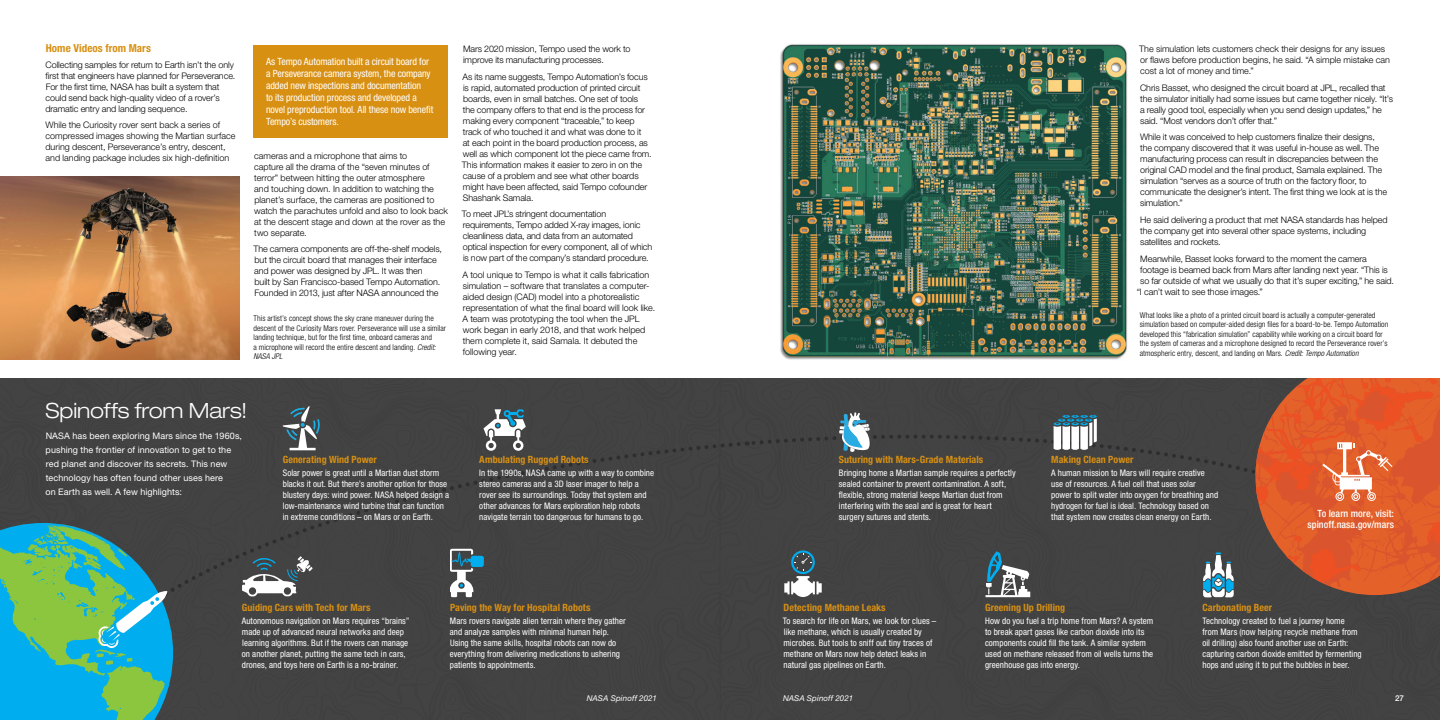
<style>
.page{position:relative;width:1440px;height:720px;background:#fff}
.page>*{position:absolute;margin:0;border:0;box-sizing:border-box;transform-origin:0 0}
.Infographic_Text{font:300 expanded 21px "Helvetica Neue LT Std";color:#fff}
.gold_subhead{font:700 condensed 11px "Helvetica Neue LT Std";letter-spacing:.005em;color:#d89013}
.blurb_box_reverse{font:condensed 10px/12px "Helvetica Neue LT Std";letter-spacing:-.01em;color:#fff}
.Infographic_Titles{font:700 condensed 10px "Helvetica Neue LT Std";letter-spacing:.005em;color:#d89013}
.Infographic_Text-2{font:500 condensed 10px "Helvetica Neue LT Std";letter-spacing:.005em;color:#fff}
.Body_text_2{font:300 9px/11px "Helvetica Neue LT Std";letter-spacing:-.01em;color:#000}
.Infographic_Text-3{font:condensed 9px/11px "Helvetica Neue LT Std";letter-spacing:.005em;color:#fff}
.Infographic_Text-4{font:9px/14px "Helvetica Neue LT Std";letter-spacing:.01em;color:#fff}
.Captions{font:300 condensed 8px/9.5px "Helvetica Neue LT Std";letter-spacing:.01em;color:#000}
.t1{font:italic 8px "Helvetica Neue LT Std";letter-spacing:.01em;color:#fff}
.Captions-2{font:italic 300 condensed 8px "Helvetica Neue LT Std";letter-spacing:.01em;color:#000}
.t2{font:500 8px "Helvetica Neue LT Std";color:#fff}
.s1{font-style:italic}
</style>
<div class="page">
<div style="left:254px;top:46px;width:194px;height:92px;background:#d89013"></div>
<img style="left:0;top:177px;width:240px;height:183px">
<img style="left:780px;top:44px;width:348px;height:316px">
<svg style="left:0;top:378px;width:1440px;height:342px;background:#4f4d49"></svg>
<p class="gold_subhead" style="left:46px;top:42px;width:107px">Home Videos from Mars</p>
<p class="Body_text_2" style="left:45px;top:59px;width:191px">Collecting samples for return to Earth isn’t the only first that engineers have planned for Perseverance.<br>For the first time, NASA has built a system that could send back high-quality video of a rover’s dramatic entry and landing sequence.</p>
<p class="Body_text_2" style="left:45px;top:120px;width:191px">While the Curiosity rover sent back a series of compressed images showing the Martian surface during descent, Perseverance’s entry, descent, and landing package includes six high-definition</p>
<p class="blurb_box_reverse" style="left:266px;top:55px;width:169px">As Tempo Automation built a circuit board for a Perseverance camera system, the company added new inspections and documentation<br>to its production process and developed a novel preproduction tool. All these now benefit Tempo’s customers.</p>
<p class="Body_text_2" style="left:254px;top:150px;width:195px">cameras and a microphone that aims to<br>capture all the drama of the “seven minutes of terror” between hitting the outer atmosphere<br>and touching down. In addition to watching the planet’s surface, the cameras are positioned to watch the parachutes unfold and also to look back at the descent stage and down at the rover as the two separate.</p>
<p class="Body_text_2" style="left:253px;top:244px;width:190px">The camera components are off-the-shelf models, but the circuit board that manages their interface and power was designed by JPL. It was then<br>built by San Francisco-based Tempo Automation.<br>Founded in 2013, just after NASA announced the</p>
<p class="Captions" style="left:254px;top:314px;width:194px">This artist’s concept shows the sky crane maneuver during the descent of the Curiosity Mars rover. Perseverance will use a similar landing technique, but for the first time, onboard cameras and<br>a microphone will record the entire descent and landing. <span class="s1">Credit:</span></p>
<p class="Captions-2" style="left:254px;top:352px;width:31px">NASA JPL</p>
<p class="Body_text_2" style="left:463px;top:43px;width:169px">Mars 2020 mission, Tempo used the work to improve its manufacturing processes.</p>
<p class="Body_text_2" style="left:462px;top:71px;width:191px">As its name suggests, Tempo Automation’s focus is rapid, automated production of printed circuit boards, even in small batches. One set of tools<br>the company offers to that end is the process for making every component “traceable,” to keep track of who touched it and what was done to it<br>at each point in the board production process, as well as which component lot the piece came from.<br>This information makes it easier to zero in on the cause of a problem and see what other boards might have been affected, said Tempo cofounder Shashank Samala.</p>
<p class="Body_text_2" style="left:462px;top:209px;width:192px">To meet JPL’s stringent documentation requirements, Tempo added X-ray images, ionic cleanliness data, and data from an automated optical inspection for every component, all of which is now part of the company’s standard procedure.</p>
<p class="Body_text_2" style="left:462px;top:269px;width:194px">A tool unique to Tempo is what it calls fabrication simulation – software that translates a computer&shy;aided design (CAD) model into a photorealistic representation of what the final board will look like.<br>A team was prototyping the tool when the JPL work began in early 2018, and that work helped them complete it, said Samala. It debuted the following year.</p>
<p class="Infographic_Text" style="left:45px;top:398px;width:204px">Spinoffs from Mars!</p>
<p class="Infographic_Text-4" style="left:45px;top:429px;width:198px">NASA has been exploring Mars since the 1960s, pushing the frontier of innovation to get to the red planet and discover its secrets. This new technology has often found other uses here<br>on Earth as well. A few highlights:</p>
<p class="Infographic_Titles" style="left:283px;top:454px;width:96px">Generating Wind Power</p>
<p class="Infographic_Text-3" style="left:283px;top:468px;width:168px">Solar power is great until a Martian dust storm blacks it out. But there’s another option for those blustery days: wind power. NASA helped design a low-maintenance wind turbine that can function in extreme conditions – on Mars or on Earth.</p>
<p class="Infographic_Titles" style="left:479px;top:454px;width:111px">Ambulating Rugged Robots</p>
<p class="Infographic_Text-3" style="left:479px;top:468px;width:176px">In the 1990s, NASA came up with a way to combine stereo cameras and a 3D laser imager to help a rover see its surroundings. Today that system and other advances for Mars exploration help robots navigate terrain too dangerous for humans to go.</p>
<p class="Infographic_Titles" style="left:242px;top:601px;width:130px">Guiding Cars with Tech for Mars</p>
<p class="Infographic_Text-3" style="left:242px;top:615px;width:169px">Autonomous navigation on Mars requires “brains” made up of advanced neural networks and deep learning algorithms. But if the rovers can manage on another planet, putting the same tech in cars, drones, and toys here on Earth is a no-brainer.</p>
<p class="Infographic_Titles" style="left:450px;top:601px;width:142px">Paving the Way for Hospital Robots</p>
<p class="Infographic_Text-3" style="left:450px;top:615px;width:178px">Mars rovers navigate alien terrain where they gather and analyze samples with minimal human help.<br>Using the same skills, hospital robots can now do everything from delivering medications to ushering patients to appointments.</p>
<p class="Body_text_2" style="left:1139px;top:43px;width:252px">The simulation lets customers check their designs for any issues or flaws before production begins, he said. “A simple mistake can cost a lot of money and time.”</p>
<p class="Body_text_2" style="left:1140px;top:82px;width:255px">Chris Basset, who designed the circuit board at JPL, recalled that the simulator initially had some issues but came together nicely. “It’s a really good tool, especially when you send design updates,” he said. “Most vendors don’t offer that.”</p>
<p class="Body_text_2" style="left:1140px;top:131px;width:249px">While it was conceived to help customers finalize their designs, the company discovered that it was useful in-house as well. The manufacturing process can result in discrepancies between the original CAD model and the final product, Samala explained. The simulation “serves as a source of truth on the factory floor, to communicate the designer’s intent. The first thing we look at is the simulation.”</p>
<p class="Body_text_2" style="left:1140px;top:214px;width:249px">He said delivering a product that met NASA standards has helped the company get into several other space systems, including satellites and rockets.</p>
<p class="Body_text_2" style="left:1140px;top:253px;width:228px">Meanwhile, Basset looks forward to the moment the camera</p>
<p class="Body_text_2" style="left:1140px;top:264px;width:249px">footage is beamed back from Mars after landing next year. “This is</p>
<p class="Body_text_2" style="left:1140px;top:275px;width:255px">so far outside of what we usually do that it’s super exciting,” he said.</p>
<p class="Body_text_2" style="left:1137px;top:286px;width:128px">“I can’t wait to see those images.”</p>
<p class="Captions" style="left:1140px;top:310px;width:250px">What looks like a photo of a printed circuit board is actually a computer-generated simulation based on computer-aided design files for a board-to-be. Tempo Automation developed this “fabrication simulation” capability while working on a circuit board for the system of cameras and a microphone designed to record the Perseverance rover’s atmospheric entry, descent, and landing on Mars. <span class="s1">Credit: Tempo Automation</span></p>
<p class="Infographic_Titles" style="left:839px;top:454px;width:146px">Suturing with Mars-Grade Materials</p>
<p class="Infographic_Text-3" style="left:839px;top:468px;width:178px">Bringing home a Martian sample requires a perfectly sealed container to prevent contamination. A soft, flexible, strong material keeps Martian dust from interfering with the seal and is great for heart surgery sutures and stents.</p>
<p class="Infographic_Titles" style="left:1051px;top:454px;width:84px">Making Clean Power</p>
<p class="Infographic_Text-3" style="left:1051px;top:468px;width:168px">A human mission to Mars will require creative use of resources. A fuel cell that uses solar power to split water into oxygen for breathing and hydrogen for fuel is ideal. Technology based on that system now creates clean energy on Earth.</p>
<p class="Infographic_Text-2" style="left:1318px;top:507px;width:78px">To learn more, visit:</p>
<p class="Infographic_Text-2" style="left:1308px;top:518px;width:88px">spinoff.nasa.gov/mars</p>
<p class="Infographic_Titles" style="left:784px;top:601px;width:104px">Detecting Methane Leaks</p>
<p class="Infographic_Text-3" style="left:783px;top:615px;width:155px">To search for life on Mars, we look for clues – like methane, which is usually created by microbes. But tools to sniff out tiny traces of methane on Mars now help detect leaks in natural gas pipelines on Earth.</p>
<p class="Infographic_Titles" style="left:985px;top:601px;width:82px">Greening Up Drilling</p>
<p class="Infographic_Text-3" style="left:985px;top:615px;width:170px">How do you fuel a trip home from Mars? A system to break apart gases like carbon dioxide into its components could fill the tank. A similar system used on methane released from oil wells turns the greenhouse gas into energy.</p>
<p class="Infographic_Titles" style="left:1202px;top:601px;width:71px">Carbonating Beer</p>
<p class="Infographic_Text-3" style="left:1202px;top:615px;width:161px">Technology created to fuel a journey home from Mars (now helping recycle methane from oil drilling) also found another use on Earth: capturing carbon dioxide emitted by fermenting hops and using it to put the bubbles in beer.</p>
<p class="t1" style="left:587px;top:694px;width:72px">NASA Spinoff 2021</p>
<p class="t1" style="left:783px;top:694px;width:72px">NASA Spinoff 2021</p>
<p class="t2" style="left:1395px;top:693px;width:10px">27</p>
</div>
